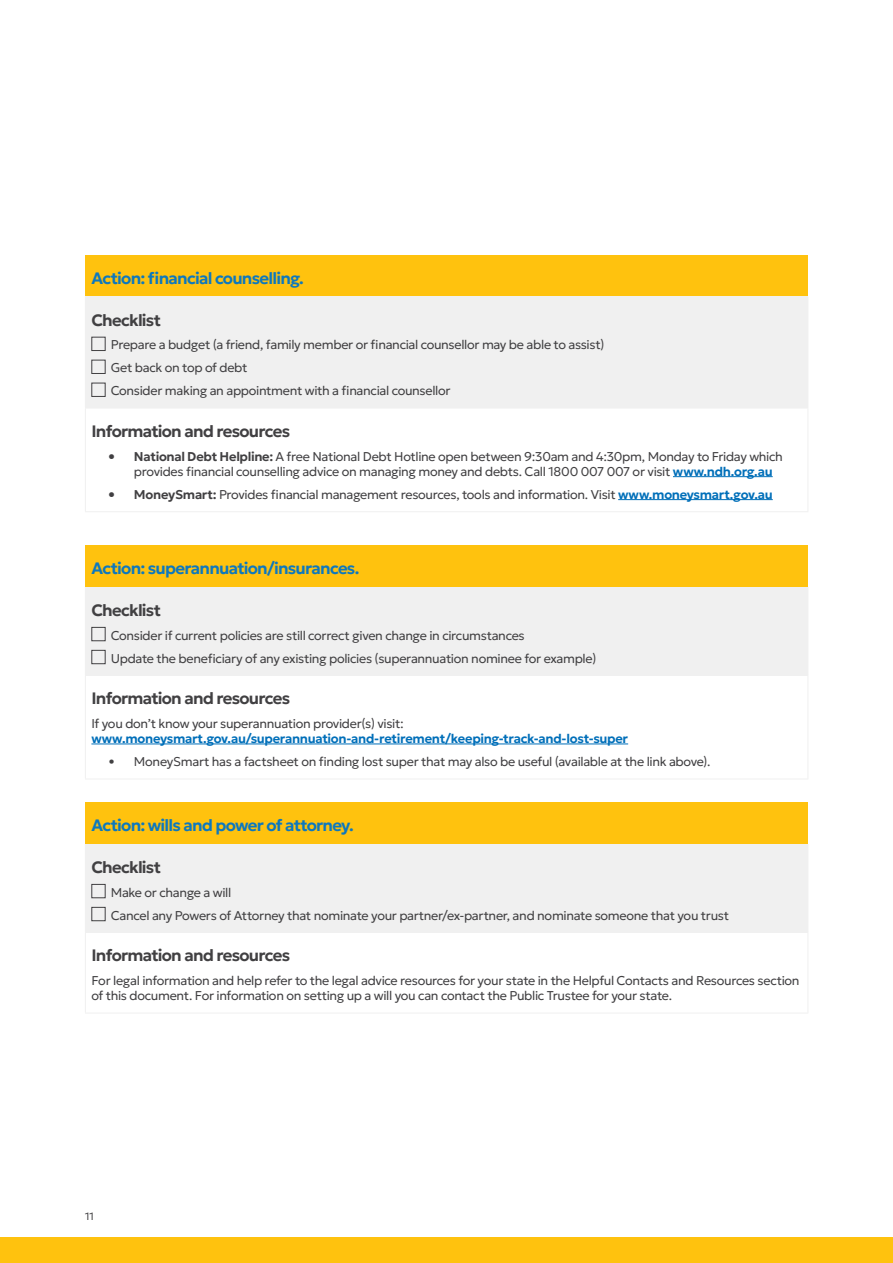
<style>
.page{position:relative;width:893px;height:1263px;background:#fff}
.page>*{position:absolute;margin:0;border:0;box-sizing:border-box;transform-origin:0 0}
.t1{font:600 16.5px "Geologica";letter-spacing:-.045em;color:#414042}
.t2{font:600 16.5px "Geologica";letter-spacing:-.045em;color:#0d78be}
.t3{font:300 12.75px/23px "Geologica";letter-spacing:-.025em;color:#414042}
.t4{font:600 12.75px "Geologica";letter-spacing:-.025em;color:#006fb9}
.t5{font:300 10.5px "Geologica";color:#414042}
.s1{font-weight:600}
.s2{font-weight:600;color:#006fb9}
</style>
<div class="page">
<div style="left:0;top:1237px;width:893px;height:26px;background:#ffc20e"></div>
<div style="left:85px;top:255px;width:723px;height:42px;background:#ffc20e"></div>
<div style="left:85px;top:297px;width:723px;height:111px;background:#f0f0f0"></div>
<hr style="left:85px;top:408px;width:723px;height:1px;background:#f0f0f0">
<hr style="left:85px;top:408px;width:1px;height:103px;background:#f0f0f0">
<hr style="left:807px;top:408px;width:1px;height:103px;background:#f0f0f0">
<hr style="left:85px;top:511px;width:723px;height:1px;background:#f0f0f0">
<div style="left:91px;top:337px;width:15px;height:14px;border:1px solid #414042"></div>
<div style="left:91px;top:360px;width:15px;height:14px;border:1px solid #414042"></div>
<div style="left:91px;top:383px;width:15px;height:14px;border:1px solid #414042"></div>
<hr style="left:673px;top:476px;width:100px;height:1px;background:#006fb9">
<hr style="left:618px;top:499px;width:155px;height:1px;background:#006fb9">
<div style="left:85px;top:545px;width:723px;height:42px;background:#ffc20e"></div>
<div style="left:85px;top:587px;width:723px;height:88px;background:#f0f0f0"></div>
<hr style="left:85px;top:675px;width:723px;height:1px;background:#f0f0f0">
<hr style="left:85px;top:676px;width:1px;height:103px;background:#f0f0f0">
<hr style="left:807px;top:676px;width:1px;height:103px;background:#f0f0f0">
<hr style="left:85px;top:779px;width:723px;height:1px;background:#f0f0f0">
<div style="left:91px;top:627px;width:15px;height:14px;border:1px solid #414042"></div>
<div style="left:91px;top:650px;width:15px;height:14px;border:1px solid #414042"></div>
<hr style="left:91px;top:744px;width:537px;height:1px;background:#006fb9">
<div style="left:85px;top:802px;width:723px;height:42px;background:#ffc20e"></div>
<div style="left:85px;top:844px;width:723px;height:88px;background:#f0f0f0"></div>
<hr style="left:85px;top:932px;width:723px;height:1px;background:#f0f0f0">
<hr style="left:85px;top:933px;width:1px;height:80px;background:#f0f0f0">
<hr style="left:807px;top:933px;width:1px;height:80px;background:#f0f0f0">
<hr style="left:85px;top:1013px;width:723px;height:1px;background:#f0f0f0">
<div style="left:91px;top:884px;width:15px;height:14px;border:1px solid #414042"></div>
<div style="left:91px;top:907px;width:15px;height:14px;border:1px solid #414042"></div>
<p class="t2" style="left:91px;top:264px;width:214px">Action: financial counselling.</p>
<p class="t1" style="left:91px;top:305px;width:71px">Checklist</p>
<p class="t3" style="left:111px;top:332px;width:495px">Prepare a budget (a friend, family member or financial counsellor may be able to assist)<br>Get back on top of debt<br>Consider making an appointment with a financial counsellor</p>
<p class="t1" style="left:91px;top:416px;width:200px">Information and resources</p>
<p class="t3" style="left:134px;top:448px;width:650px;line-height:15.3px;text-indent:-26px"><span class="s1">• National Debt Helpline:</span> A free National Debt Hotline open between 9:30am and 4:30pm, Monday to Friday which provides financial counselling advice on managing money and debts. Call 1800 007 007 or visit <span class="s2">www.ndh.org.au</span></p>
<p class="t3" style="left:108px;top:482px;width:666px"><span class="s1">• MoneySmart:</span> Provides financial management resources, tools and information. Visit <span class="s2">www.moneysmart.gov.au</span></p>
<p class="t2" style="left:91px;top:554px;width:270px">Action: superannuation/insurances.</p>
<p class="t1" style="left:91px;top:595px;width:71px">Checklist</p>
<p class="t3" style="left:111px;top:623px;width:487px">Consider if current policies are still correct given change in circumstances<br>Update the beneficiary of any existing policies (superannuation nominee for example)</p>
<p class="t1" style="left:91px;top:684px;width:200px">Information and resources</p>
<p class="t3" style="left:91px;top:711px;width:314px">If you don’t know your superannuation provider(s) visit:</p>
<p class="t4" style="left:91px;top:727px;width:538px">www.moneysmart.gov.au/superannuation-and-retirement/keeping-track-and-lost-super</p>
<p class="t3" style="left:108px;top:749px;width:603px">• MoneySmart has a factsheet on finding lost super that may also be useful (available at the link above).</p>
<p class="t2" style="left:91px;top:811px;width:264px">Action: wills and power of attorney.</p>
<p class="t1" style="left:91px;top:852px;width:71px">Checklist</p>
<p class="t3" style="left:111px;top:880px;width:620px">Make or change a will<br>Cancel any Powers of Attorney that nominate your partner/ex-partner, and nominate someone that you trust</p>
<p class="t1" style="left:91px;top:941px;width:200px">Information and resources</p>
<p class="t3" style="left:91px;top:972px;width:710px;line-height:15.3px">For legal information and help refer to the legal advice resources for your state in the Helpful Contacts and Resources section of this document. For information on setting up a will you can contact the Public Trustee for your state.</p>
<p class="t5" style="left:85px;top:1208px;width:10px">11</p>
</div>
